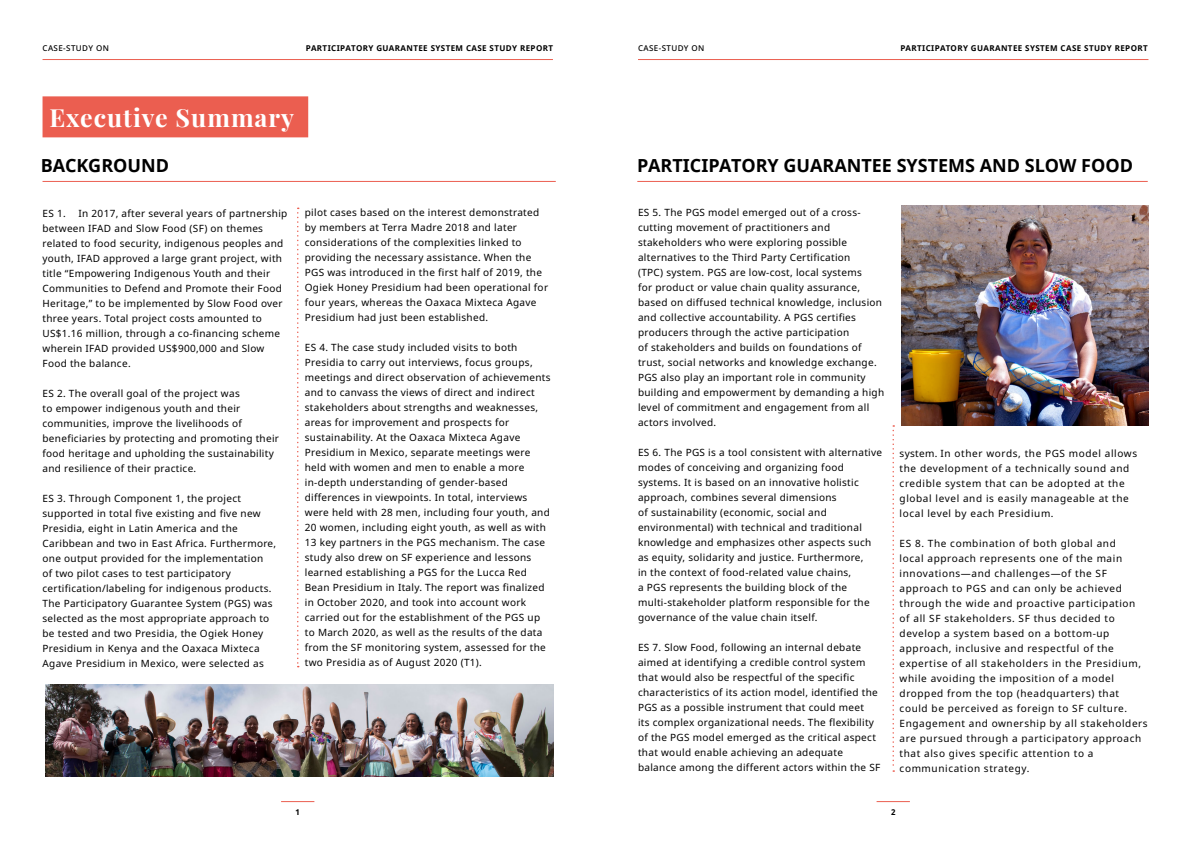
<style>
.page{position:relative;width:1191px;height:842px;background:#fff}
.page>*{position:absolute;margin:0;border:0;box-sizing:border-box;transform-origin:0 0}
.t1{font:700 25px "Playfair Display";letter-spacing:.04em;color:#fff}
.t2{font:700 18px "Noto Sans";color:#000}
.t3{font:10px/15px "Noto Sans";letter-spacing:.03em;color:#000}
.t4{font:10px/15px "Noto Sans";letter-spacing:.06em;color:#000}
.t5{font:700 8px "Noto Sans";letter-spacing:.05em;color:#000}
.t6{font:500 8px "Noto Sans";letter-spacing:.05em;color:#000}
</style>
<div class="page">
<hr style="left:281px;top:801px;width:33px;height:1px;background:#eb5e50">
<hr style="left:876px;top:801px;width:34px;height:1px;background:#eb5e50">
<hr style="left:43px;top:59px;width:510px;height:1px;background:#eb5e50">
<hr style="left:638px;top:59px;width:510px;height:1px;background:#eb5e50">
<div style="left:43px;top:96px;width:265px;height:41px;background:#eb5e50"></div>
<hr style="left:43px;top:181px;width:513px;height:1px;background:#eb5e50">
<hr style="left:637px;top:181px;width:510px;height:1px;background:#eb5e50">
<img style="left:45px;top:685px;width:508px;height:92px">
<img style="left:901px;top:205px;width:247px;height:220px">
<svg style="left:297px;top:208px;width:2px;height:459px"></svg>
<svg style="left:892px;top:425px;width:2px;height:347px"></svg>
<p class="t6" style="left:43px;top:43px;width:68px">CASE-STUDY ON</p>
<p class="t5" style="left:306px;top:43px;width:249px">PARTICIPATORY GUARANTEE SYSTEM CASE STUDY REPORT</p>
<p class="t6" style="left:638px;top:43px;width:68px">CASE-STUDY ON</p>
<p class="t5" style="left:900px;top:43px;width:249px">PARTICIPATORY GUARANTEE SYSTEM CASE STUDY REPORT</p>
<h1 class="t1" style="left:49px;top:98px;width:246px">Executive Summary</h1>
<h2 class="t2" style="left:41px;top:153px;width:130px">BACKGROUND</h2>
<h2 class="t2" style="left:637px;top:153px;width:497px">PARTICIPATORY GUARANTEE SYSTEMS AND SLOW FOOD</h2>
<p class="t3" style="left:305px;top:205px;width:245px">pilot cases based on the interest demonstrated by members at Terra Madre 2018 and later considerations of the complexities linked to providing the necessary assistance. When the PGS was introduced in the first half of 2019, the Ogiek Honey Presidium had been operational for four years, whereas the Oaxaca Mixteca Agave Presidium had just been established.</p>
<p class="t3" style="left:305px;top:340px;width:247px">ES 4. The case study included visits to both Presidia to carry out interviews, focus groups, meetings and direct observation of achievements and to canvass the views of direct and indirect stakeholders about strengths and weaknesses, areas for improvement and prospects for sustainability. At the Oaxaca Mixteca Agave Presidium in Mexico, separate meetings were held with women and men to enable a more in-depth understanding of gender-based differences in viewpoints. In total, interviews were held with 28 men, including four youth, and 20 women, including eight youth, as well as with 13 key partners in the PGS mechanism. The case study also drew on SF experience and lessons learned establishing a PGS for the Lucca Red Bean Presidium in Italy. The report was finalized in October 2020, and took into account work carried out for the establishment of the PGS up to March 2020, as well as the results of the data from the SF monitoring system, assessed for the two Presidia as of August 2020 (T1).</p>
<p class="t3" style="left:638px;top:205px;width:248px">ES 5. The PGS model emerged out of a cross&shy;cutting movement of practitioners and stakeholders who were exploring possible alternatives to the Third Party Certification<br>(TPC) system. PGS are low-cost, local systems<br>for product or value chain quality assurance, based on diffused technical knowledge, inclusion and collective accountability. A PGS certifies producers through the active participation<br>of stakeholders and builds on foundations of trust, social networks and knowledge exchange.<br>PGS also play an important role in community building and empowerment by demanding a high level of commitment and engagement from all actors involved.</p>
<p class="t3" style="left:638px;top:445px;width:246px">ES 6. The PGS is a tool consistent with alternative modes of conceiving and organizing food systems. It is based on an innovative holistic approach, combines several dimensions<br>of sustainability (economic, social and environmental) with technical and traditional knowledge and emphasizes other aspects such as equity, solidarity and justice. Furthermore,<br>in the context of food-related value chains,<br>a PGS represents the building block of the multi-stakeholder platform responsible for the governance of the value chain itself.</p>
<p class="t3" style="left:638px;top:640px;width:244px">ES 7. Slow Food, following an internal debate aimed at identifying a credible control system that would also be respectful of the specific characteristics of its action model, identified the PGS as a possible instrument that could meet<br>its complex organizational needs. The flexibility of the PGS model emerged as the critical aspect that would enable achieving an adequate balance among the different actors within the SF</p>
<p class="t3" style="left:43px;top:206px;width:246px;text-indent:36px">In 2017, after several years of partnership between IFAD and Slow Food (SF) on themes related to food security, indigenous peoples and youth, IFAD approved a large grant project, with title “Empowering Indigenous Youth and their Communities to Defend and Promote their Food Heritage,” to be implemented by Slow Food over three years. Total project costs amounted to US$1.16 million, through a co-financing scheme wherein IFAD provided US$900,000 and Slow Food the balance.</p>
<p class="t3" style="left:43px;top:386px;width:238px">ES 2. The overall goal of the project was<br>to empower indigenous youth and their communities, improve the livelihoods of beneficiaries by protecting and promoting their food heritage and upholding the sustainability and resilience of their practice.</p>
<p class="t3" style="left:43px;top:491px;width:235px">ES 3. Through Component 1, the project supported in total five existing and five new Presidia, eight in Latin America and the Caribbean and two in East Africa. Furthermore, one output provided for the implementation<br>of two pilot cases to test participatory certification/labeling for indigenous products.<br>The Participatory Guarantee System (PGS) was selected as the most appropriate approach to be tested and two Presidia, the Ogiek Honey Presidium in Kenya and the Oaxaca Mixteca Agave Presidium in Mexico, were selected as</p>
<p class="t3" style="left:43px;top:206px;width:25px">ES 1.</p>
<p class="t4" style="left:899px;top:446px;width:239px">system. In other words, the PGS model allows the development of a technically sound and credible system that can be adopted at the global level and is easily manageable at the local level by each Presidium.</p>
<p class="t4" style="left:899px;top:536px;width:250px">ES 8. The combination of both global and<br>local approach represents one of the main innovations—and challenges—of the SF approach to PGS and can only be achieved through the wide and proactive participation of all SF stakeholders. SF thus decided to develop a system based on a bottom-up approach, inclusive and respectful of the expertise of all stakeholders in the Presidium, while avoiding the imposition of a model dropped from the top (headquarters) that could be perceived as foreign to SF culture.<br>Engagement and ownership by all stakeholders are pursued through a participatory approach that also gives specific attention to a communication strategy.</p>
<p class="t5" style="left:295px;top:806px;width:6px">1</p>
<p class="t5" style="left:891px;top:806px;width:6px">2</p>
</div>
